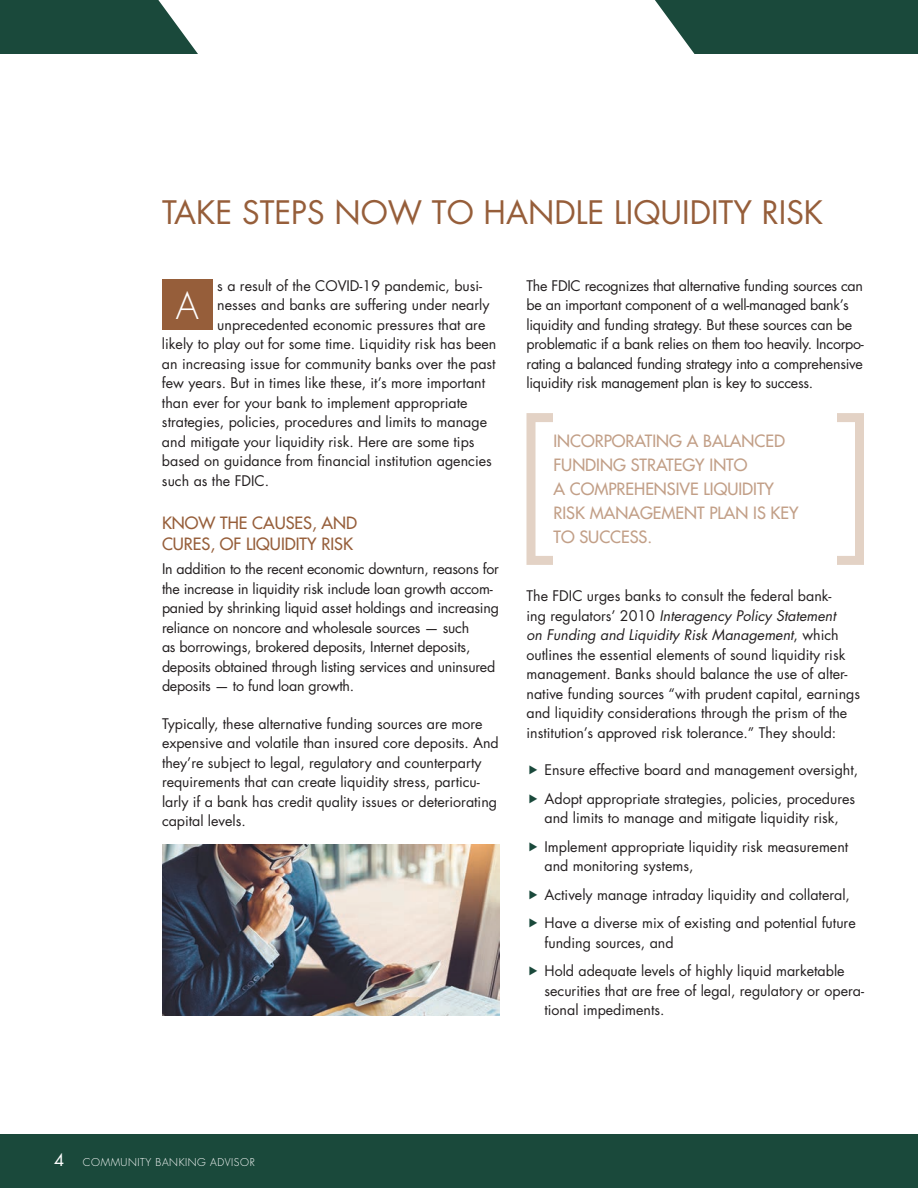
<style>
.page{position:relative;width:918px;height:1188px;background:#fff}
.page>*{position:absolute;margin:0;border:0;box-sizing:border-box;transform-origin:0 0}
.t1{font:300 36px "Futura Std";color:#fff}
.t2{font:31.5px "Futura Std";color:#965e3a}
.t3{font:500 16.5px/24px "Futura Std";color:#c29f87}
.t4{font:500 16.5px/21px "Futura Std";color:#965e3a}
.t5{font:16.5px "Futura Std";color:#fff}
.t6{font:14.25px/19.5px "Futura Std";color:#231f20}
.t7{font:14.25px/19.5px "Futura Std";letter-spacing:-.02em;color:#231f20}
.t8{font:300 10.5px "Futura Std";letter-spacing:.05em;color:#fff}
.s1{font-style:italic}
</style>
<div class="page">
<svg style="left:0;top:0;width:198px;height:54px;background:#305a4e"></svg>
<div style="left:0;top:1134px;width:918px;height:54px;background:#1a493b"></div>
<svg style="left:655px;top:0;width:263px;height:54px;background:#2b5649"></svg>
<div style="left:162px;top:279px;width:51px;height:51px;background:#965e3a"></div>
<div style="left:526px;top:413px;width:338px;height:152px;background:#fff;border:9px solid #e3d2c5"></div>
<div style="left:554px;top:408px;width:283px;height:162px;background:#fff"></div>
<img style="left:162px;top:844px;width:338px;height:172px">
<h2 class="t2" style="left:162px;top:192px;width:663px">TAKE STEPS NOW TO HANDLE LIQUIDITY RISK</h2>
<p class="t6" style="left:217px;top:276px;width:267px">s a result of the COVID-19 pandemic, busi-</p>
<p class="t6" style="left:217px;top:295px;width:274px">nesses and banks are suffering under nearly</p>
<p class="t6" style="left:217px;top:315px;width:270px">unprecedented economic pressures that are</p>
<p class="t6" style="left:162px;top:334px;width:336px">likely to play out for some time. Liquidity risk has been</p>
<p class="t6" style="left:162px;top:354px;width:335px">an increasing issue for community banks over the past</p>
<p class="t6" style="left:162px;top:373px;width:325px">few years. But in times like these, it’s more important</p>
<p class="t6" style="left:162px;top:393px;width:307px">than ever for your bank to implement appropriate</p>
<p class="t6" style="left:162px;top:412px;width:327px">strategies, policies, procedures and limits to manage</p>
<p class="t6" style="left:162px;top:432px;width:314px">and mitigate your liquidity risk. Here are some tips</p>
<p class="t6" style="left:162px;top:451px;width:331px">based on guidance from financial institution agencies</p>
<p class="t6" style="left:162px;top:471px;width:109px">such as the FDIC.</p>
<p class="t4" style="left:162px;top:513px;width:197px">KNOW THE CAUSES, AND<br>CURES, OF LIQUIDITY RISK</p>
<p class="t6" style="left:162px;top:559px;width:338px">In addition to the recent economic downturn, reasons for the increase in liquidity risk include loan growth accom&shy;panied by shrinking liquid asset holdings and increasing reliance on noncore and wholesale sources — such<br>as borrowings, brokered deposits, Internet deposits, deposits obtained through listing services and uninsured deposits — to fund loan growth.</p>
<p class="t6" style="left:162px;top:714px;width:338px">Typically, these alternative funding sources are more expensive and volatile than insured core deposits. And they’re subject to legal, regulatory and counterparty requirements that can create liquidity stress, particu&shy;larly if a bank has credit quality issues or deteriorating capital levels.</p>
<h1 class="t1" style="left:176px;top:284px;width:25px">A</h1>
<p class="t7" style="left:527px;top:276px;width:339px">The FDIC recognizes that alternative funding sources can be an important component of a well-managed bank’s liquidity and funding strategy. But these sources can be problematic if a bank relies on them too heavily. Incorpo&shy;rating a balanced funding strategy into a comprehensive liquidity risk management plan is key to success.</p>
<p class="t3" style="left:554px;top:429px;width:247px">INCORPORATING A BALANCED<br>FUNDING STRATEGY INTO<br>A COMPREHENSIVE LIQUIDITY<br>RISK MANAGEMENT PLAN IS KEY<br>TO SUCCESS.</p>
<p class="t6" style="left:527px;top:586px;width:335px">The FDIC urges banks to consult the federal bank-<br>ing regulators’ 2010 <span class="s1">Interagency Policy Statement<br>on Funding and Liquidity Risk Management</span>, which outlines the essential elements of sound liquidity risk management. Banks should balance the use of alter&shy;native funding sources “with prudent capital, earnings and liquidity considerations through the prism of the institution’s approved risk tolerance.” They should:</p>
<p class="t6" style="left:544px;top:756px;width:315px;line-height:28.5px">Ensure effective board and management oversight,<br>Adopt appropriate strategies, policies, procedures</p>
<p class="t6" style="left:544px;top:804px;width:305px;line-height:28.5px">and limits to manage and mitigate liquidity risk,<br>Implement appropriate liquidity risk measurement</p>
<p class="t6" style="left:544px;top:852px;width:313px;line-height:28.5px">and monitoring systems,<br>Actively manage intraday liquidity and collateral,<br>Have a diverse mix of existing and potential future</p>
<p class="t6" style="left:544px;top:928px;width:302px;line-height:28.5px">funding sources, and<br>Hold adequate levels of highly liquid marketable</p>
<p class="t6" style="left:544px;top:981px;width:321px">securities that are free of legal, regulatory or opera&shy;tional impediments.</p>
<p class="t5" style="left:54px;top:1149px;width:12px">4</p>
<p class="t8" style="left:83px;top:1155px;width:173px">COMMUNITY BANKING ADVISOR</p>
</div>
